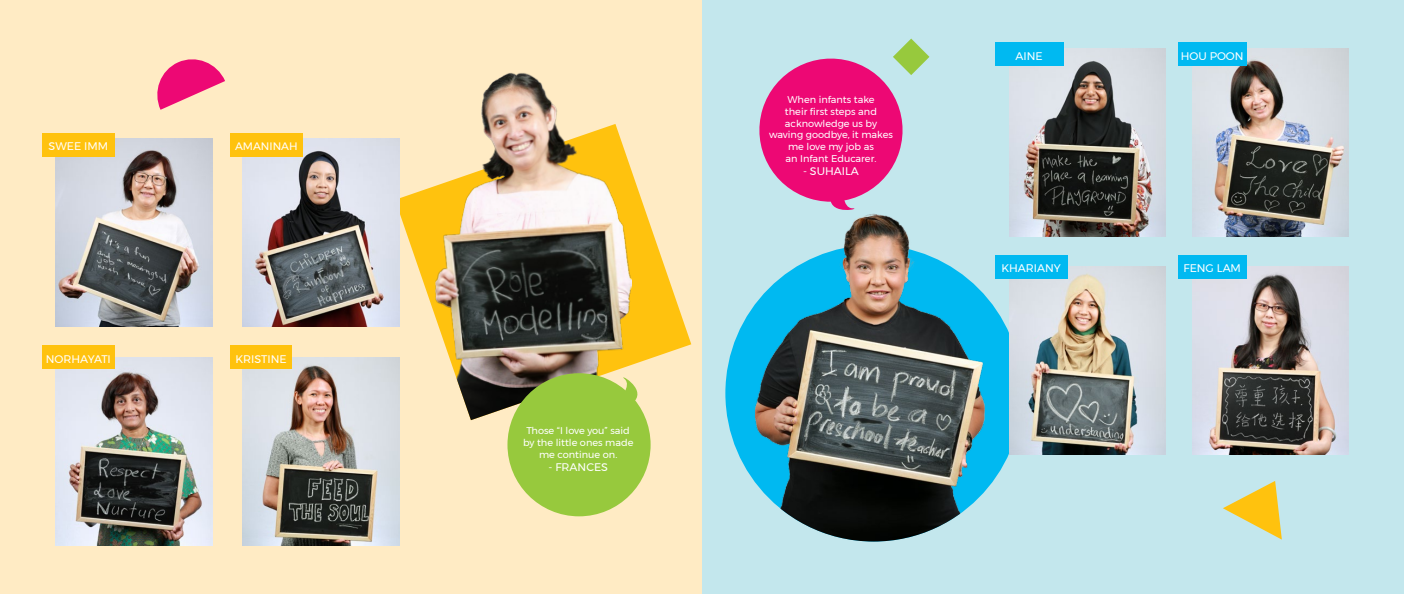
<style>
.page{position:relative;width:1404px;height:594px;background:#fff}
.page>*{position:absolute;margin:0;border:0;box-sizing:border-box;transform-origin:0 0}
.t1{font:11.02px "Montserrat";color:#fff}
.t2{font:10.8px "Montserrat";color:#fff}
.t3{font:9.75px/11.7px "Montserrat";color:#fff;text-align:center}
</style>
<div class="page">
<div style="left:0;top:0;width:702px;height:594px;background:#ffebc4"></div>
<div style="left:702px;top:0;width:702px;height:594px;background:#c3e7ed"></div>
<svg style="left:395px;top:138px;width:296px;height:282px"></svg>
<img style="left:55px;top:139px;width:157px;height:188px">
<img style="left:243px;top:139px;width:156px;height:188px">
<img style="left:55px;top:357px;width:157px;height:188px">
<img style="left:243px;top:357px;width:156px;height:188px">
<div style="left:42px;top:133px;width:72px;height:24px;background:#ffc20e"></div>
<div style="left:230px;top:133px;width:73px;height:24px;background:#ffc20e"></div>
<div style="left:42px;top:345px;width:72px;height:24px;background:#ffc20e"></div>
<div style="left:230px;top:345px;width:62px;height:24px;background:#ffc20e"></div>
<div style="left:725px;top:245px;width:297px;height:297px;background:#00b9f1;border-radius:50%"></div>
<img style="left:1009px;top:48px;width:157px;height:188px">
<img style="left:1009px;top:267px;width:157px;height:188px">
<img style="left:1192px;top:267px;width:157px;height:188px">
<div style="left:995px;top:43px;width:68px;height:23px;background:#00b9f1"></div>
<div style="left:995px;top:255px;width:72px;height:23px;background:#00b9f1"></div>
<div style="left:1178px;top:255px;width:68px;height:23px;background:#00b9f1"></div>
<img style="left:433px;top:73px;width:200px;height:347px">
<svg style="left:617px;top:372px;width:29px;height:43px"></svg>
<img style="left:755px;top:216px;width:230px;height:326px">
<svg style="left:1223px;top:481px;width:59px;height:59px"></svg>
<svg style="left:157px;top:59px;width:68px;height:51px"></svg>
<img style="left:1192px;top:48px;width:157px;height:188px">
<div style="left:1178px;top:43px;width:68px;height:23px;background:#00b9f1"></div>
<div style="left:507px;top:373px;width:144px;height:143px;background:#97c93d;border-radius:50%"></div>
<svg style="left:759px;top:39px;width:170px;height:177px"></svg>
<p class="t1" style="left:49px;top:138px;width:61px">SWEE IMM</p>
<p class="t2" style="left:235px;top:138px;width:64px">AMANINAH</p>
<p class="t1" style="left:46px;top:350px;width:67px">NORHAYATI</p>
<p class="t1" style="left:235px;top:350px;width:53px">KRISTINE</p>
<p class="t3" style="left:523px;top:425px;width:112px">Those “I love you” said by the little ones made me continue on.</p>
<p class="t1" style="left:548px;top:459px;width:61px">- FRANCES</p>
<p class="t3" style="left:769px;top:94px;width:125px">When infants take<br>their first steps and acknowledge us by waving goodbye, it makes me love my job as<br>an Infant Educarer.</p>
<p class="t1" style="left:803px;top:163px;width:57px">- SUHAILA</p>
<p class="t1" style="left:1015px;top:47px;width:29px">AINE</p>
<p class="t1" style="left:1181px;top:47px;width:64px">HOU POON</p>
<p class="t1" style="left:1001px;top:260px;width:61px">KHARIANY</p>
<p class="t1" style="left:1183px;top:260px;width:59px">FENG LAM</p>
</div>
